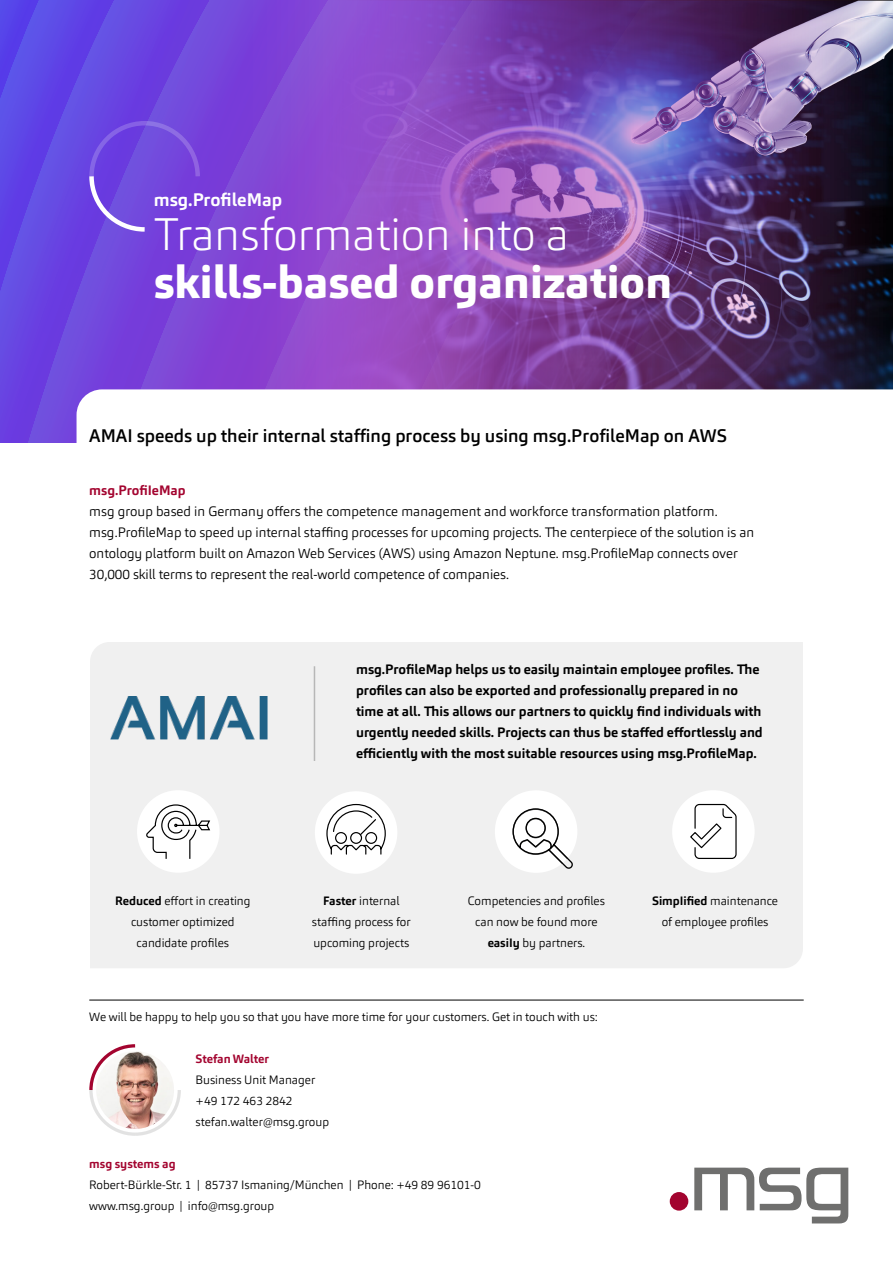
<style>
.page{position:relative;width:893px;height:1263px;background:#fff}
.page>*{position:absolute;margin:0;border:0;box-sizing:border-box;transform-origin:0 0}
.t1{font:800 45px "Carnac";color:#fff}
.t2{font:200 45px "Carnac";color:#fff}
.t3{font:500 18px "Carnac";color:#000}
.t4{font:700 18px "Carnac";color:#fff}
.t5{font:300 13.5px/21px "Carnac";color:#000}
.t6{font:700 13.5px/21px "Carnac";color:#000}
.t7{font:700 13.5px "Carnac";color:#a3042f}
.t8{font:300 12px/21px "Carnac";color:#000;text-align:center}
.t9{font:700 12px "Carnac";color:#a3042f}
.s1{font-weight:700}
</style>
<div class="page">
<div style="left:670px;top:1192px;width:18px;height:18px;background:#a3042f;border-radius:50%"></div>
<svg style="left:694px;top:1167px;width:154px;height:56px"></svg>
<div style="left:90px;top:642px;width:713px;height:326px;background:#f0f0f0"></div>
<div style="left:315px;top:791px;width:82px;height:83px;background:#fff;border-radius:50%"></div>
<div style="left:495px;top:790px;width:82px;height:83px;background:#fff;border-radius:50%"></div>
<svg style="left:778px;top:0;width:115px;height:389px;background:#3d354f"></svg>
<img style="left:652px;top:0;width:126px;height:389px">
<svg style="left:544px;top:0;width:108px;height:389px;background:#7f4fa6"></svg>
<svg style="left:452px;top:0;width:92px;height:389px;background:#8b4ab4"></svg>
<svg style="left:0;top:0;width:452px;height:442px;background:#7d47d6"></svg>
<svg style="left:87px;top:119px;width:115px;height:115px;background:#754ade"></svg>
<svg style="left:77px;top:389px;width:816px;height:53px"></svg>
<hr style="left:89px;top:1000px;width:715px;height:1px;background:#000">
<div style="left:672px;top:790px;width:83px;height:83px;background:#fff;border-radius:50%"></div>
<div style="left:137px;top:790px;width:83px;height:83px;background:#fff;border-radius:50%"></div>
<svg style="left:146px;top:804px;width:65px;height:56px"></svg>
<svg style="left:512px;top:808px;width:61px;height:63px"></svg>
<svg style="left:690px;top:803px;width:47px;height:56px"></svg>
<hr style="left:314px;top:666px;width:1px;height:95px;background:#b7b7b7">
<svg style="left:89px;top:1044px;width:92px;height:92px"></svg>
<svg style="left:326px;top:803px;width:60px;height:52px"></svg>
<img style="left:111px;top:697px;width:156px;height:42px">
<h2 class="t4" style="left:154px;top:188px;width:130px">msg.ProfileMap</h2>
<h1 class="t2" style="left:154px;top:206px;width:417px">Transformation into a</h1>
<h1 class="t1" style="left:154px;top:253px;width:520px">skills-based organization</h1>
<h2 class="t3" style="left:89px;top:424px;width:639px">AMAI speeds up their internal staffing process by using msg.ProfileMap on AWS</h2>
<p class="t7" style="left:89px;top:481px;width:98px">msg.ProfiIeMap</p>
<p class="t5" style="left:89px;top:500px;width:666px">msg group based in Germany offers the competence management and workforce transformation platform. msg.ProfileMap to speed up internal staffing processes for upcoming projects. The centerpiece of the solution is an ontology platform built on Amazon Web Services (AWS) using Amazon Neptune. msg.ProfileMap connects over 30,000 skill terms to represent the real-world competence of companies.</p>
<p class="t6" style="left:356px;top:658px;width:408px">msg.ProfileMap helps us to easily maintain employee profiles. The profiles can also be exported and professionally prepared in no time at all. This allows our partners to quickly find individuals with urgently needed skills. Projects can thus be staffed effortlessly and efficiently with the most suitable resources using msg.ProfileMap.</p>
<p class="t8" style="left:115px;top:890px;width:137px"><span class="s1">Reduced</span> effort in creating customer optimized candidate profiles</p>
<p class="t8" style="left:468px;top:890px;width:139px">Competencies and profiles can now be found more <span class="s1">easiIy</span> by partners.</p>
<p class="t8" style="left:312px;top:890px;width:100px"><span class="s1">Faster</span> internal staffing process for upcoming projects</p>
<p class="t8" style="left:652px;top:890px;width:128px"><span class="s1">SimpIified</span> maintenance of employee profiles</p>
<p class="t8" style="left:89px;top:1006px;width:510px">We will be happy to help you so that you have more time for your customers. Get in touch with us:</p>
<p class="t9" style="left:196px;top:1051px;width:75px">Stefan Walter</p>
<p class="t8" style="left:196px;top:1069px;width:135px;text-align:left">Business Unit Manager +49 172 463 2842 stefan.walter@msg.group</p>
<p class="t9" style="left:89px;top:1156px;width:88px">msg systems ag</p>
<p class="t8" style="left:89px;top:1174px;width:393px;text-align:left">Robert-Bürkle-Str. 1 | 85737 Ismaning/München | Phone: +49 89 96101-0 www.msg.group | info@msg.group</p>
</div>
